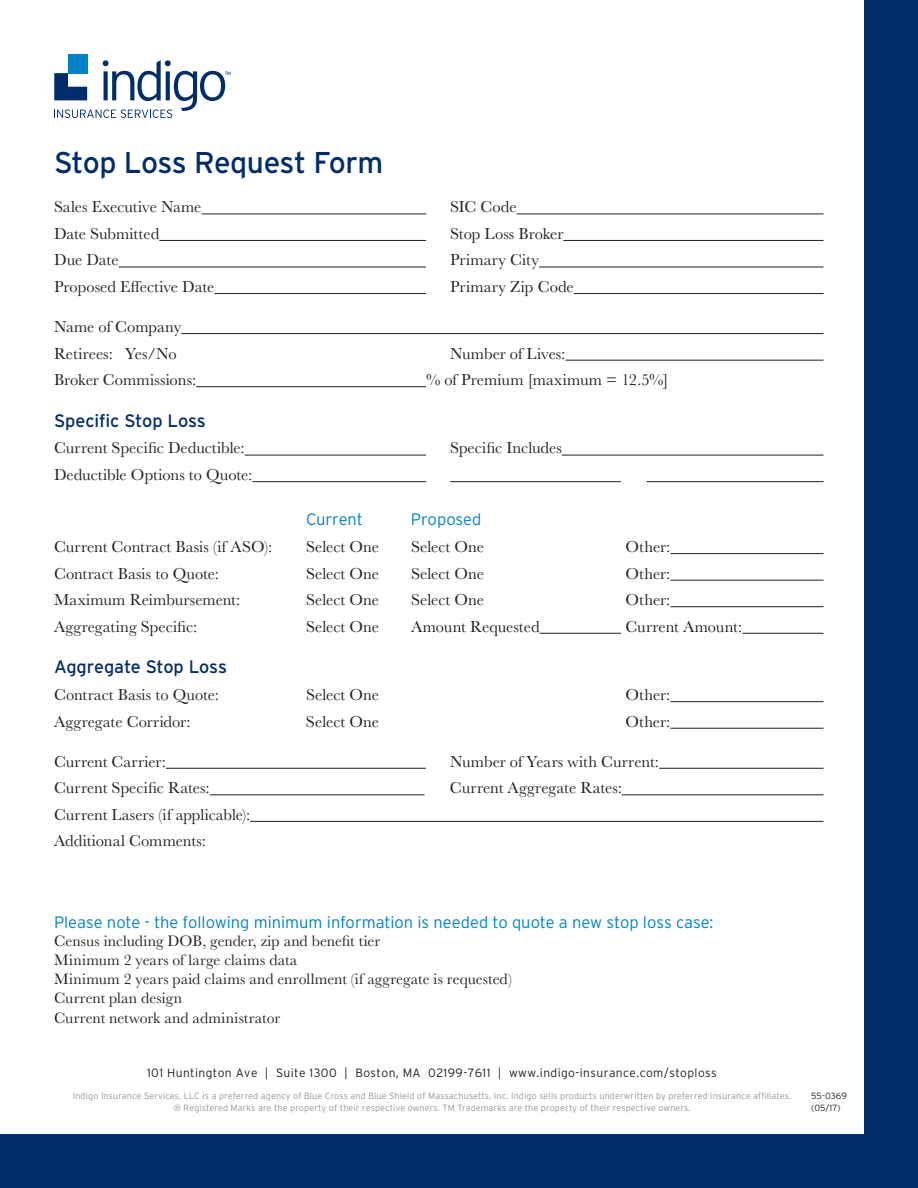
<style>
.page{position:relative;width:918px;height:1188px;background:#fff}
.page>*{position:absolute;margin:0;border:0;box-sizing:border-box;transform-origin:0 0}
.t1{font:30px "Interstate";letter-spacing:-.02em;color:#002c6b}
.body{font:18px "Interstate";letter-spacing:-.01em;color:#002c6b}
.Head{font:18px "Interstate";letter-spacing:-.01em;color:#002c6b}
.body-2{font:16.5px "Baskerville";color:#231f20}
.Subhead{font:300 16.5px "Interstate";color:#0082c8}
.body-3{font:300 16.5px "Interstate";color:#0082c8}
.body-4{font:16.5px "Baskerville";letter-spacing:.02em;color:#231f20}
.body-5{font:15.75px/19px "Baskerville";letter-spacing:.005em;color:#231f20}
.Address_LIne{font:300 12px "Interstate";letter-spacing:.035em;color:#231f20}
.Ind_Lisence_Info{font:300 9px/12px "Interstate";letter-spacing:.015em;color:#939598;text-align:center}
.Ind_Lisence_Info-2{font:300 9px/12px "Interstate";letter-spacing:.005em;color:#231f20}
</style>
<div class="page">
<div style="left:864px;top:0;width:54px;height:1188px;background:#002c6b"></div>
<div style="left:0;top:1134px;width:918px;height:54px;background:#002c6b"></div>
<div style="left:68px;top:54px;width:19px;height:19px;background:#0082c8"></div>
<svg style="left:54px;top:60px;width:177px;height:58px"></svg>
<hr style="left:202px;top:213px;width:224px;height:1px;background:#231f20">
<hr style="left:517px;top:213px;width:306px;height:1px;background:#231f20">
<hr style="left:159px;top:240px;width:267px;height:1px;background:#231f20">
<hr style="left:563px;top:240px;width:261px;height:1px;background:#231f20">
<hr style="left:119px;top:267px;width:307px;height:1px;background:#231f20">
<hr style="left:539px;top:267px;width:285px;height:1px;background:#231f20">
<hr style="left:214px;top:293px;width:212px;height:1px;background:#231f20">
<hr style="left:574px;top:293px;width:249px;height:1px;background:#231f20">
<hr style="left:181px;top:333px;width:643px;height:1px;background:#231f20">
<hr style="left:565px;top:360px;width:259px;height:1px;background:#231f20">
<hr style="left:196px;top:386px;width:230px;height:1px;background:#231f20">
<hr style="left:245px;top:455px;width:181px;height:1px;background:#231f20">
<hr style="left:562px;top:455px;width:262px;height:1px;background:#231f20">
<hr style="left:252px;top:481px;width:174px;height:1px;background:#231f20">
<hr style="left:450px;top:481px;width:171px;height:1px;background:#231f20">
<hr style="left:646px;top:481px;width:178px;height:1px;background:#231f20">
<hr style="left:670px;top:553px;width:154px;height:1px;background:#231f20">
<hr style="left:670px;top:580px;width:154px;height:1px;background:#231f20">
<hr style="left:670px;top:606px;width:154px;height:1px;background:#231f20">
<hr style="left:540px;top:633px;width:81px;height:1px;background:#231f20">
<hr style="left:742px;top:633px;width:81px;height:1px;background:#231f20">
<hr style="left:670px;top:701px;width:154px;height:1px;background:#231f20">
<hr style="left:670px;top:728px;width:154px;height:1px;background:#231f20">
<hr style="left:166px;top:768px;width:260px;height:1px;background:#231f20">
<hr style="left:659px;top:768px;width:164px;height:1px;background:#231f20">
<hr style="left:210px;top:794px;width:214px;height:1px;background:#231f20">
<hr style="left:622px;top:794px;width:202px;height:1px;background:#231f20">
<hr style="left:250px;top:821px;width:574px;height:1px;background:#231f20">
<p class="t1" style="left:54px;top:144px;width:331px">Stop Loss Request Form</p>
<p class="body-2" style="left:54px;top:196px;width:149px">Sales Executive Name</p>
<p class="body-2" style="left:450px;top:196px;width:68px">SIC Code</p>
<p class="body-2" style="left:54px;top:223px;width:107px">Date Submitted</p>
<p class="body-2" style="left:450px;top:223px;width:115px">Stop Loss Broker</p>
<p class="body-2" style="left:54px;top:249px;width:66px">Due Date</p>
<p class="body-4" style="left:450px;top:249px;width:91px">Primary City</p>
<p class="body-2" style="left:54px;top:276px;width:162px">Proposed Effective Date</p>
<p class="body-2" style="left:450px;top:276px;width:125px">Primary Zip Code</p>
<p class="body-2" style="left:54px;top:316px;width:129px">Name of Company</p>
<p class="body-2" style="left:54px;top:343px;width:124px">Retirees: Yes/No</p>
<p class="body-2" style="left:450px;top:343px;width:117px">Number of Lives:</p>
<p class="body-2" style="left:54px;top:369px;width:144px">Broker Commissions:</p>
<p class="body-2" style="left:426px;top:369px;width:244px">% of Premium [maximum = 12.5%]</p>
<p class="Head" style="left:54px;top:410px;width:153px">Specific Stop Loss</p>
<p class="body-2" style="left:54px;top:438px;width:192px">Current Specific Deductible:</p>
<p class="body-2" style="left:450px;top:438px;width:113px">Specific Includes</p>
<p class="body-2" style="left:54px;top:464px;width:200px">Deductible Options to Quote:</p>
<p class="body-3" style="left:306px;top:510px;width:59px">Current</p>
<p class="body-3" style="left:411px;top:510px;width:72px">Proposed</p>
<p class="body-2" style="left:54px;top:536px;width:220px">Current Contract Basis (if ASO):</p>
<p class="body-2" style="left:306px;top:536px;width:75px">Select One</p>
<p class="body-2" style="left:411px;top:536px;width:75px">Select One</p>
<p class="body-2" style="left:626px;top:536px;width:46px">Other:</p>
<p class="body-2" style="left:54px;top:563px;width:167px">Contract Basis to Quote:</p>
<p class="body-2" style="left:306px;top:563px;width:75px">Select One</p>
<p class="body-2" style="left:411px;top:563px;width:75px">Select One</p>
<p class="body-2" style="left:626px;top:563px;width:46px">Other:</p>
<p class="body-2" style="left:54px;top:589px;width:188px">Maximum Reimbursement:</p>
<p class="body-2" style="left:306px;top:589px;width:75px">Select One</p>
<p class="body-2" style="left:411px;top:589px;width:75px">Select One</p>
<p class="body-2" style="left:626px;top:589px;width:46px">Other:</p>
<p class="body-2" style="left:54px;top:616px;width:145px">Aggregating Specific:</p>
<p class="body-2" style="left:306px;top:616px;width:75px">Select One</p>
<p class="body-2" style="left:411px;top:616px;width:130px">Amount Requested</p>
<p class="body-2" style="left:626px;top:616px;width:118px">Current Amount:</p>
<p class="body" style="left:54px;top:656px;width:175px">Aggregate Stop Loss</p>
<p class="body-2" style="left:54px;top:684px;width:167px">Contract Basis to Quote:</p>
<p class="body-2" style="left:306px;top:684px;width:75px">Select One</p>
<p class="body-2" style="left:626px;top:684px;width:46px">Other:</p>
<p class="body-2" style="left:54px;top:711px;width:138px">Aggregate Corridor:</p>
<p class="body-2" style="left:306px;top:711px;width:75px">Select One</p>
<p class="body-2" style="left:625px;top:711px;width:46px">Other:</p>
<p class="body-2" style="left:54px;top:751px;width:113px">Current Carrier:</p>
<p class="body-2" style="left:450px;top:751px;width:211px">Number of Years with Current:</p>
<p class="body-2" style="left:54px;top:777px;width:157px">Current Specific Rates:</p>
<p class="body-2" style="left:450px;top:777px;width:174px">Current Aggregate Rates:</p>
<p class="body-2" style="left:54px;top:804px;width:198px">Current Lasers (if applicable):</p>
<p class="body-2" style="left:54px;top:830px;width:154px">Additional Comments:</p>
<p class="Subhead" style="left:54px;top:912px;width:661px">Please note - the following minimum information is needed to quote a new stop loss case:</p>
<p class="body-5" style="left:54px;top:932px;width:459px">Census including DOB, gender, zip and benefit tier<br>Minimum 2 years of large claims data<br>Minimum 2 years paid claims and enrollment (if aggregate is requested)<br>Current plan design<br>Current network and administrator</p>
<p class="Address_LIne" style="left:147px;top:1065px;width:571px">101 Huntington Ave | Suite 1300 | Boston, MA 02199-7611 | www.indigo-insurance.com/stoploss</p>
<p class="Ind_Lisence_Info" style="left:73px;top:1090px;width:720px">Indigo Insurance Services, LLC is a preferred agency of Blue Cross and Blue Shield of Massachusetts, Inc. Indigo sells products underwritten by preferred insurance affiliates. ® Registered Marks are the property of their respective owners. TM Trademarks are the property of their respective owners.</p>
<p class="Ind_Lisence_Info-2" style="left:811px;top:1090px;width:37px">55-0369 (05/17)</p>
</div>
